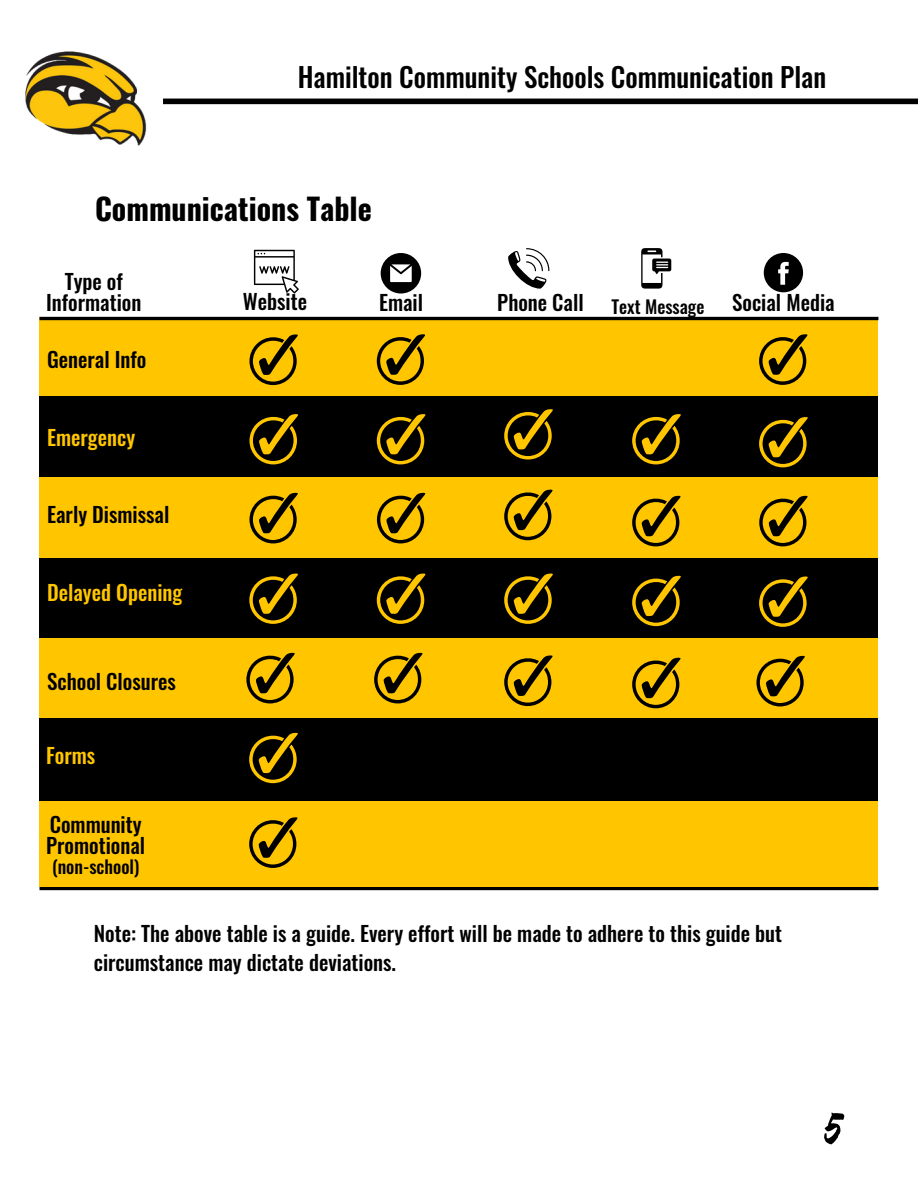
<style>
.page{position:relative;width:918px;height:1188px;background:#fff}
.page>*{position:absolute;margin:0;border:0;box-sizing:border-box;transform-origin:0 0}
.t1{font:54px "Selima";color:#000}
.t2{font:700 30px "Oswald";color:#000}
.t3{font:500 27px "Oswald";color:#000}
.t4{font:500 21px/21.3px "Oswald";color:#000;text-align:center}
.t5{font:500 21px "Oswald";color:#ffc600}
.t6{font:500 18px "Oswald";color:#000}
</style>
<div class="page">
<div style="left:163px;top:99px;width:755px;height:5px;background:#000"></div>
<img style="left:25px;top:51px;width:122px;height:95px">
<div style="left:40px;top:317px;width:838px;height:85px;background:#ffc600"></div>
<hr style="left:40px;top:317px;width:838px;height:3px;background:#000">
<hr style="left:40px;top:887px;width:838px;height:3px;background:#000">
<svg style="left:254px;top:250px;width:45px;height:44px"></svg>
<svg style="left:381px;top:253px;width:40px;height:41px"></svg>
<svg style="left:508px;top:248px;width:41px;height:41px"></svg>
<svg style="left:641px;top:248px;width:30px;height:41px"></svg>
<svg style="left:764px;top:253px;width:39px;height:39px"></svg>
<div style="left:40px;top:396px;width:838px;height:86px;background:#000"></div>
<div style="left:40px;top:477px;width:838px;height:85px;background:#ffc600"></div>
<div style="left:40px;top:559px;width:838px;height:85px;background:#000"></div>
<div style="left:40px;top:638px;width:838px;height:86px;background:#ffc600"></div>
<div style="left:40px;top:718px;width:838px;height:85px;background:#000"></div>
<div style="left:40px;top:801px;width:838px;height:86px;background:#ffc600"></div>
<svg style="left:249px;top:334px;width:49px;height:51px"></svg>
<svg style="left:377px;top:334px;width:48px;height:51px"></svg>
<svg style="left:759px;top:334px;width:48px;height:51px"></svg>
<svg style="left:249px;top:414px;width:49px;height:50px"></svg>
<svg style="left:377px;top:414px;width:48px;height:50px"></svg>
<svg style="left:504px;top:409px;width:49px;height:51px"></svg>
<svg style="left:759px;top:417px;width:48px;height:50px"></svg>
<svg style="left:249px;top:493px;width:49px;height:50px"></svg>
<svg style="left:377px;top:493px;width:48px;height:50px"></svg>
<svg style="left:504px;top:490px;width:49px;height:50px"></svg>
<svg style="left:759px;top:496px;width:49px;height:50px"></svg>
<svg style="left:249px;top:574px;width:49px;height:50px"></svg>
<svg style="left:377px;top:574px;width:48px;height:50px"></svg>
<svg style="left:759px;top:577px;width:48px;height:50px"></svg>
<svg style="left:246px;top:653px;width:49px;height:50px"></svg>
<svg style="left:374px;top:653px;width:48px;height:50px"></svg>
<svg style="left:504px;top:655px;width:49px;height:51px"></svg>
<svg style="left:756px;top:656px;width:49px;height:50px"></svg>
<svg style="left:249px;top:733px;width:49px;height:50px"></svg>
<svg style="left:249px;top:817px;width:49px;height:51px"></svg>
<svg style="left:504px;top:574px;width:49px;height:50px"></svg>
<svg style="left:632px;top:414px;width:49px;height:50px"></svg>
<svg style="left:632px;top:496px;width:49px;height:50px"></svg>
<svg style="left:632px;top:658px;width:49px;height:50px"></svg>
<svg style="left:632px;top:576px;width:49px;height:50px"></svg>
<p class="t3" style="left:298px;top:56px;width:530px">Hamilton Community Schools Communication Plan</p>
<h2 class="t2" style="left:95px;top:185px;width:278px">Communications Table</h2>
<h1 class="t4" style="left:46px;top:270px;width:97px">Type of<br>Information</h1>
<p class="t4" style="left:47px;top:348px;width:101px">General Info</p>
<h3 class="t4" style="left:243px;top:290px;width:66px">Website</h3>
<h3 class="t4" style="left:379px;top:291px;width:46px">Email</h3>
<p class="t4" style="left:497px;top:291px;width:88px">Phone Call</p>
<h3 class="t4" style="left:732px;top:291px;width:104px">Social Media</h3>
<p class="t6" style="left:611px;top:293px;width:94px">Text Message</p>
<h3 class="t5" style="left:47px;top:421px;width:90px">Emergency</h3>
<p class="t4" style="left:47px;top:503px;width:124px">Early Dismissal</p>
<h3 class="t5" style="left:47px;top:576px;width:137px">Delayed Opening</h3>
<p class="t4" style="left:47px;top:670px;width:130px">School Closures</p>
<h3 class="t5" style="left:46px;top:739px;width:51px">Forms</h3>
<p class="t4" style="left:50px;top:813px;width:93px">Community</p>
<p class="t4" style="left:46px;top:834px;width:101px">Promotional</p>
<p class="t6" style="left:52px;top:852px;width:89px">(non-school)</p>
<p class="t4" style="left:94px;top:918px;width:690px;line-height:29.2px;text-align:left">Note: The above table is a guide. Every effort will be made to adhere to this guide but circumstance may dictate deviations.</p>
<p class="t1" style="left:824px;top:1097px;width:22px">5</p>
</div>
